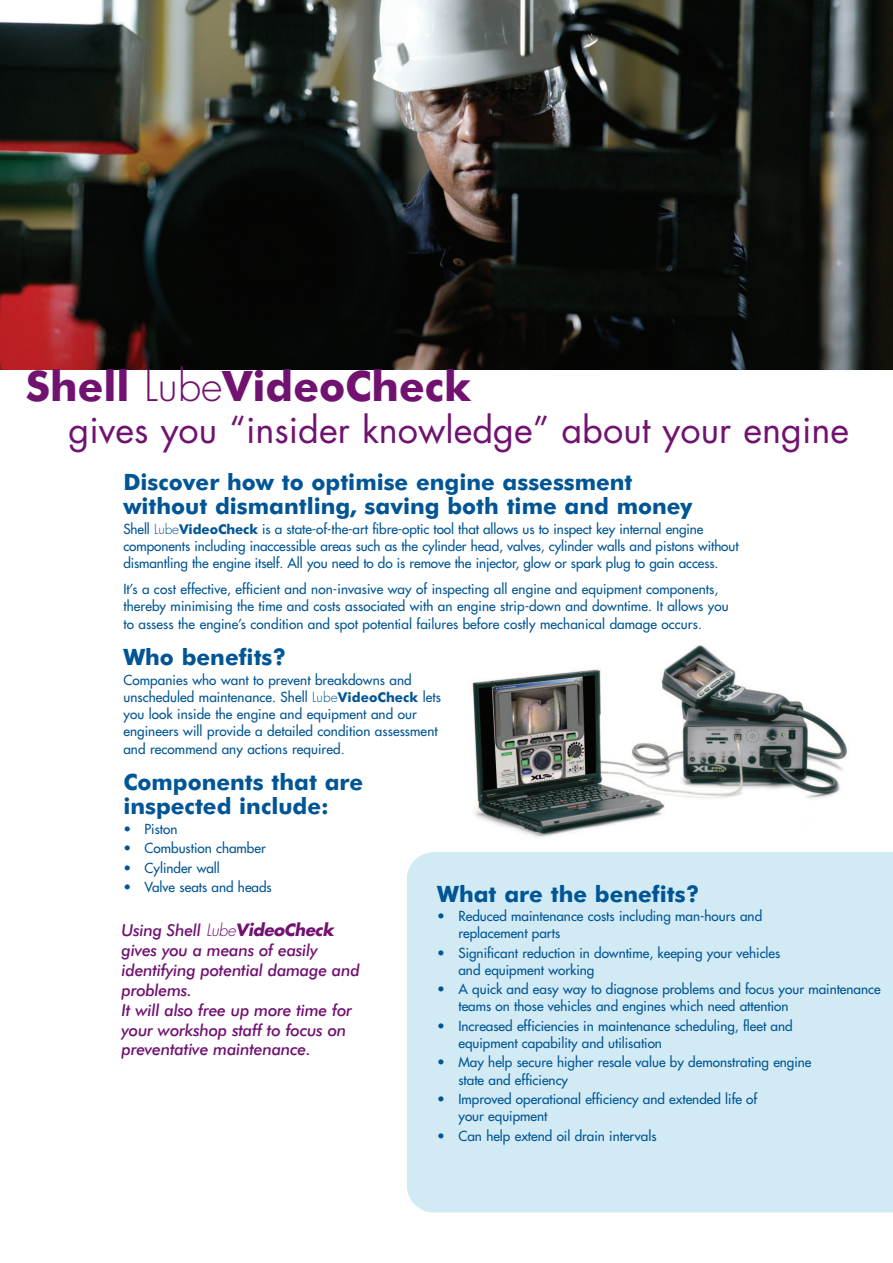
<style>
.page{position:relative;width:893px;height:1263px;background:#fff}
.page>*{position:absolute;margin:0;border:0;box-sizing:border-box;transform-origin:0 0}
.t1{font:700 42px "Futura BT";color:#711271}
.t2{font:36px "Futura";color:#711271}
.t3{font:700 22.5px/24px "Futura BT";color:#005595}
.t4{font:italic 500 16.5px/20px "Futura BT";letter-spacing:-.02em;color:#711271}
.t5{font:13.5px/17.2px "Futura";color:#005595}
.s1{font-family:"Futura Std";font-weight:300}
.s2{font-family:"Futura BT";font-weight:700}
.s3{font-family:"Futura";font-weight:300}
.s4{font-family:"Futura";font-weight:700}
</style>
<div class="page">
<img style="left:472px;top:645px;width:376px;height:193px">
<img style="left:0;top:0;width:892px;height:370px">
<div style="left:407px;top:852px;width:485px;height:361px;background:#d1eaf4"></div>
<h1 class="t1" style="left:26px;top:369px;width:446px">Shell <span class="s1">Lube</span>VideoCheck</h1>
<h2 class="t2" style="left:68px;top:414px;width:782px">gives you “insider knowledge” about your engine</h2>
<h3 class="t3" style="left:123px;top:472px;width:570px">Discover how to optimise engine assessment without dismantling, saving both time and money</h3>
<p class="t5" style="left:123px;top:521px;width:616px">Shell <span class="s1">Lube</span><span class="s2">VideoCheck</span> is a state-of-the-art fibre-optic tool that allows us to inspect key internal engine components including inaccessible areas such as the cylinder head, valves, cylinder walls and pistons without dismantling the engine itself. All you need to do is remove the injector, glow or spark plug to gain access.</p>
<p class="t5" style="left:123px;top:581px;width:607px">It’s a cost effective, efficient and non-invasive way of inspecting all engine and equipment components, thereby minimising the time and costs associated with an engine strip-down and downtime. It allows you to assess the engine’s condition and spot potential failures before costly mechanical damage occurs.</p>
<h3 class="t3" style="left:123px;top:647px;width:164px">Who benefits?</h3>
<p class="t5" style="left:123px;top:672px;width:319px">Companies who want to prevent breakdowns and unscheduled maintenance. Shell <span class="s1">Lube</span><span class="s2">VideoCheck</span> lets you look inside the engine and equipment and our engineers will provide a detailed condition assessment and recommend any actions required.</p>
<h3 class="t3" style="left:123px;top:772px;width:241px">Components that are inspected include:</h3>
<p class="t5" style="left:123px;top:821px;width:56px">• Piston</p>
<p class="t5" style="left:123px;top:841px;width:144px">• Combustion chamber</p>
<p class="t5" style="left:123px;top:860px;width:98px">• Cylinder wall</p>
<p class="t5" style="left:123px;top:879px;width:150px">• Valve seats and heads</p>
<p class="t4" style="left:121px;top:921px;width:240px">Using Shell <span class="s3">Lube</span><span class="s4">VideoCheck </span>gives you a means of easily identifying potential damage and problems.<br>It will also free up more time for your workshop staff to focus on preventative maintenance.</p>
<h3 class="t3" style="left:437px;top:883px;width:263px">What are the benefits?</h3>
<p class="t5" style="left:458px;top:908px;width:305px;text-indent:-21px">• Reduced maintenance costs including man-hours and replacement parts</p>
<p class="t5" style="left:458px;top:945px;width:323px;text-indent:-21px">• Significant reduction in downtime, keeping your vehicles and equipment working</p>
<p class="t5" style="left:458px;top:981px;width:424px;text-indent:-21px">• A quick and easy way to diagnose problems and focus your maintenance teams on those vehicles and engines which need attention</p>
<p class="t5" style="left:458px;top:1018px;width:336px;text-indent:-21px">• Increased efficiencies in maintenance scheduling, fleet and equipment capability and utilisation</p>
<p class="t5" style="left:458px;top:1055px;width:354px;text-indent:-21px">• May help secure higher resale value by demonstrating engine state and efficiency</p>
<p class="t5" style="left:458px;top:1091px;width:300px;text-indent:-21px">• Improved operational efficiency and extended life of your equipment</p>
<p class="t5" style="left:437px;top:1128px;width:221px">• Can help extend oil drain intervals</p>
</div>
